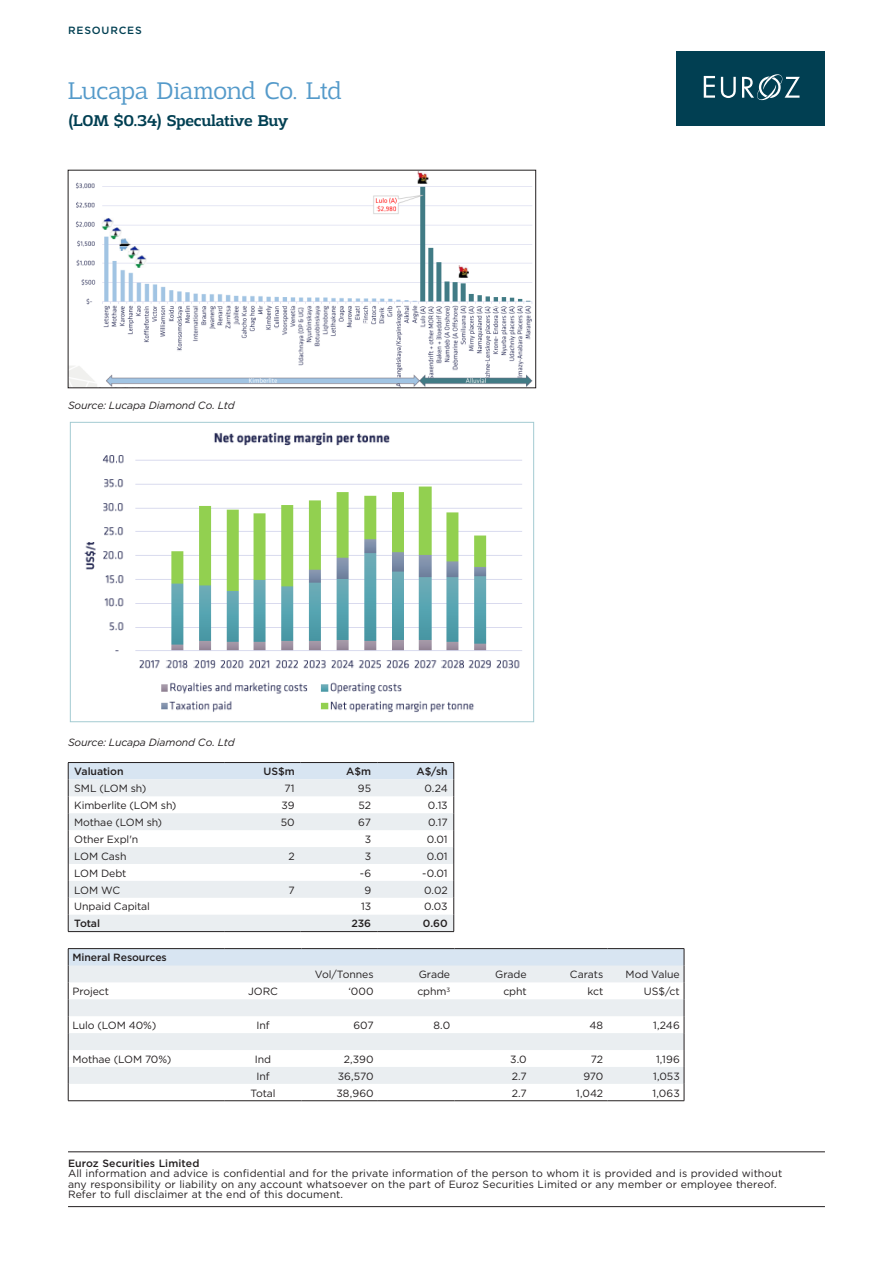
<style>
.page{position:relative;width:893px;height:1263px;background:#fff}
.page>*{position:absolute;margin:0;border:0;box-sizing:border-box;transform-origin:0 0}
.t1{font:300 25.5px "Adria Slab";letter-spacing:-.015em;color:#549aca}
.t2{font:500 16.5px "Adria Slab";letter-spacing:-.02em;color:#013f52}
.t3{font:10.5px/10.5px "Gotham";color:#231f20}
.t4{font:500 10.5px "Gotham";letter-spacing:-.005em;color:#231f20}
.t5{font:italic 10.5px "Gotham";letter-spacing:-.01em;color:#231f20}
.t6{font:500 10.5px "Gotham";letter-spacing:.08em;color:#013f52}
</style>
<div class="page">
<div style="left:676px;top:51px;width:149px;height:74px;background:#013f52"></div>
<svg style="left:704px;top:76px;width:11px;height:22px"></svg>
<svg style="left:721px;top:77px;width:15px;height:21px"></svg>
<svg style="left:742px;top:74px;width:58px;height:26px"></svg>
<hr style="left:68px;top:1151px;width:757px;height:1px;background:#231f20">
<hr style="left:68px;top:1206px;width:757px;height:1px;background:#231f20">
<img style="left:70px;top:172px;width:463px;height:214px">
<img style="left:69px;top:421px;width:466px;height:301px">
<svg style="left:68px;top:762px;width:386px;height:169px"></svg>
<hr style="left:68px;top:931px;width:156px;height:1px;background:#231f20">
<hr style="left:224px;top:931px;width:77px;height:1px;background:#231f20">
<hr style="left:301px;top:931px;width:76px;height:1px;background:#231f20">
<hr style="left:377px;top:931px;width:77px;height:1px;background:#231f20">
<div style="left:68px;top:948px;width:616px;height:17px;background:#d8e5f2"></div>
<svg style="left:69px;top:965px;width:615px;height:119px;fill:#eaeef1"></svg>
<hr style="left:68px;top:948px;width:157px;height:1px;background:#231f20">
<hr style="left:225px;top:948px;width:76px;height:1px;background:#231f20">
<hr style="left:301px;top:948px;width:77px;height:1px;background:#231f20">
<hr style="left:378px;top:948px;width:76px;height:1px;background:#231f20">
<hr style="left:454px;top:948px;width:77px;height:1px;background:#231f20">
<hr style="left:531px;top:948px;width:76px;height:1px;background:#231f20">
<hr style="left:607px;top:948px;width:77px;height:1px;background:#231f20">
<svg style="left:68px;top:949px;width:1px;height:151px"></svg>
<svg style="left:684px;top:949px;width:1px;height:151px"></svg>
<hr style="left:68px;top:1100px;width:157px;height:1px;background:#231f20">
<hr style="left:225px;top:1100px;width:76px;height:1px;background:#231f20">
<hr style="left:301px;top:1100px;width:77px;height:1px;background:#231f20">
<hr style="left:378px;top:1100px;width:76px;height:1px;background:#231f20">
<hr style="left:454px;top:1100px;width:77px;height:1px;background:#231f20">
<hr style="left:531px;top:1100px;width:76px;height:1px;background:#231f20">
<hr style="left:607px;top:1100px;width:77px;height:1px;background:#231f20">
<p class="t6" style="left:68px;top:23px;width:75px">RESOURCES</p>
<h1 class="t1" style="left:68px;top:76px;width:275px">Lucapa Diamond Co. Ltd</h1>
<h2 class="t2" style="left:68px;top:111px;width:222px">(LOM $0.34) Speculative Buy</h2>
<p class="t5" style="left:68px;top:399px;width:168px">Source: Lucapa Diamond Co. Ltd</p>
<p class="t5" style="left:68px;top:735px;width:168px">Source: Lucapa Diamond Co. Ltd</p>
<p class="t4" style="left:74px;top:765px;width:51px">Valuation</p>
<p class="t4" style="left:263px;top:765px;width:33px">US$m</p>
<p class="t4" style="left:346px;top:765px;width:26px">A$m</p>
<p class="t4" style="left:416px;top:765px;width:33px">A$/sh</p>
<p class="t3" style="left:74px;top:783px;width:74px">SML (LOM sh)</p>
<p class="t3" style="left:284px;top:783px;width:12px">71</p>
<p class="t3" style="left:358px;top:783px;width:15px">95</p>
<p class="t3" style="left:424px;top:783px;width:25px">0.24</p>
<p class="t3" style="left:74px;top:800px;width:104px">Kimberlite (LOM sh)</p>
<p class="t3" style="left:282px;top:800px;width:15px">39</p>
<p class="t3" style="left:359px;top:800px;width:14px">52</p>
<p class="t3" style="left:428px;top:800px;width:21px">0.13</p>
<p class="t3" style="left:74px;top:817px;width:90px">Mothae (LOM sh)</p>
<p class="t3" style="left:281px;top:817px;width:15px">50</p>
<p class="t3" style="left:358px;top:817px;width:14px">67</p>
<p class="t3" style="left:428px;top:817px;width:21px">0.17</p>
<p class="t3" style="left:74px;top:834px;width:65px">Other Expl'n</p>
<p class="t3" style="left:365px;top:834px;width:8px">3</p>
<p class="t3" style="left:427px;top:834px;width:23px">0.01</p>
<p class="t3" style="left:74px;top:850px;width:54px">LOM Cash</p>
<p class="t3" style="left:288px;top:850px;width:8px">2</p>
<p class="t3" style="left:365px;top:850px;width:8px">3</p>
<p class="t3" style="left:427px;top:850px;width:23px">0.01</p>
<p class="t3" style="left:74px;top:867px;width:54px">LOM Debt</p>
<p class="t3" style="left:360px;top:867px;width:13px">-6</p>
<p class="t3" style="left:422px;top:867px;width:27px">-0.01</p>
<p class="t3" style="left:74px;top:884px;width:48px">LOM WC</p>
<p class="t3" style="left:288px;top:884px;width:8px">7</p>
<p class="t3" style="left:364px;top:884px;width:8px">9</p>
<p class="t3" style="left:424px;top:884px;width:25px">0.02</p>
<p class="t3" style="left:74px;top:901px;width:77px">Unpaid Capital</p>
<p class="t3" style="left:361px;top:901px;width:12px">13</p>
<p class="t3" style="left:424px;top:901px;width:25px">0.03</p>
<p class="t4" style="left:74px;top:917px;width:27px">Total</p>
<p class="t4" style="left:351px;top:917px;width:21px">236</p>
<p class="t4" style="left:423px;top:917px;width:26px">0.60</p>
<p class="t4" style="left:72px;top:951px;width:96px">Mineral Resources</p>
<p class="t3" style="left:315px;top:969px;width:60px">Vol/Tonnes</p>
<p class="t3" style="left:419px;top:969px;width:33px">Grade</p>
<p class="t3" style="left:495px;top:969px;width:33px">Grade</p>
<p class="t3" style="left:570px;top:969px;width:35px">Carats</p>
<p class="t3" style="left:625px;top:969px;width:56px">Mod Value</p>
<p class="t3" style="left:72px;top:986px;width:38px">Project</p>
<p class="t3" style="left:248px;top:986px;width:32px">JORC</p>
<p class="t3" style="left:348px;top:986px;width:27px">‘000</p>
<p class="t3" style="left:417px;top:986px;width:34px">cphm<sup>3</sup></p>
<p class="t3" style="left:503px;top:986px;width:25px">cpht</p>
<p class="t3" style="left:587px;top:986px;width:17px">kct</p>
<p class="t3" style="left:644px;top:986px;width:37px">US$/ct</p>
<p class="t3" style="left:72px;top:1020px;width:85px">Lulo (LOM 40%)</p>
<p class="t3" style="left:256px;top:1020px;width:15px">Inf</p>
<p class="t3" style="left:354px;top:1020px;width:22px">607</p>
<p class="t3" style="left:433px;top:1020px;width:18px">8.0</p>
<p class="t3" style="left:589px;top:1020px;width:15px">48</p>
<p class="t3" style="left:653px;top:1020px;width:28px">1,246</p>
<p class="t3" style="left:72px;top:1053px;width:100px">Mothae (LOM 70%)</p>
<p class="t3" style="left:255px;top:1053px;width:18px">Ind</p>
<p class="t3" style="left:344px;top:1053px;width:31px">2,390</p>
<p class="t3" style="left:510px;top:1053px;width:18px">3.0</p>
<p class="t3" style="left:591px;top:1053px;width:14px">72</p>
<p class="t3" style="left:656px;top:1053px;width:25px">1,196</p>
<p class="t3" style="left:256px;top:1070px;width:15px">Inf</p>
<p class="t3" style="left:338px;top:1070px;width:37px">36,570</p>
<p class="t3" style="left:512px;top:1070px;width:16px">2.7</p>
<p class="t3" style="left:583px;top:1070px;width:21px">970</p>
<p class="t3" style="left:653px;top:1070px;width:28px">1,053</p>
<p class="t3" style="left:250px;top:1087px;width:27px">Total</p>
<p class="t3" style="left:336px;top:1087px;width:39px">38,960</p>
<p class="t3" style="left:512px;top:1087px;width:16px">2.7</p>
<p class="t3" style="left:576px;top:1087px;width:28px">1,042</p>
<p class="t3" style="left:653px;top:1087px;width:29px">1,063</p>
<p class="t4" style="left:68px;top:1156px;width:133px">Euroz Securities Limited</p>
<p class="t3" style="left:68px;top:1168px;width:716px">All information and advice is confidential and for the private information of the person to whom it is provided and is provided without any responsibility or liability on any account whatsoever on the part of Euroz Securities Limited or any member or employee thereof.<br>Refer to full disclaimer at the end of this document.</p>
</div>
